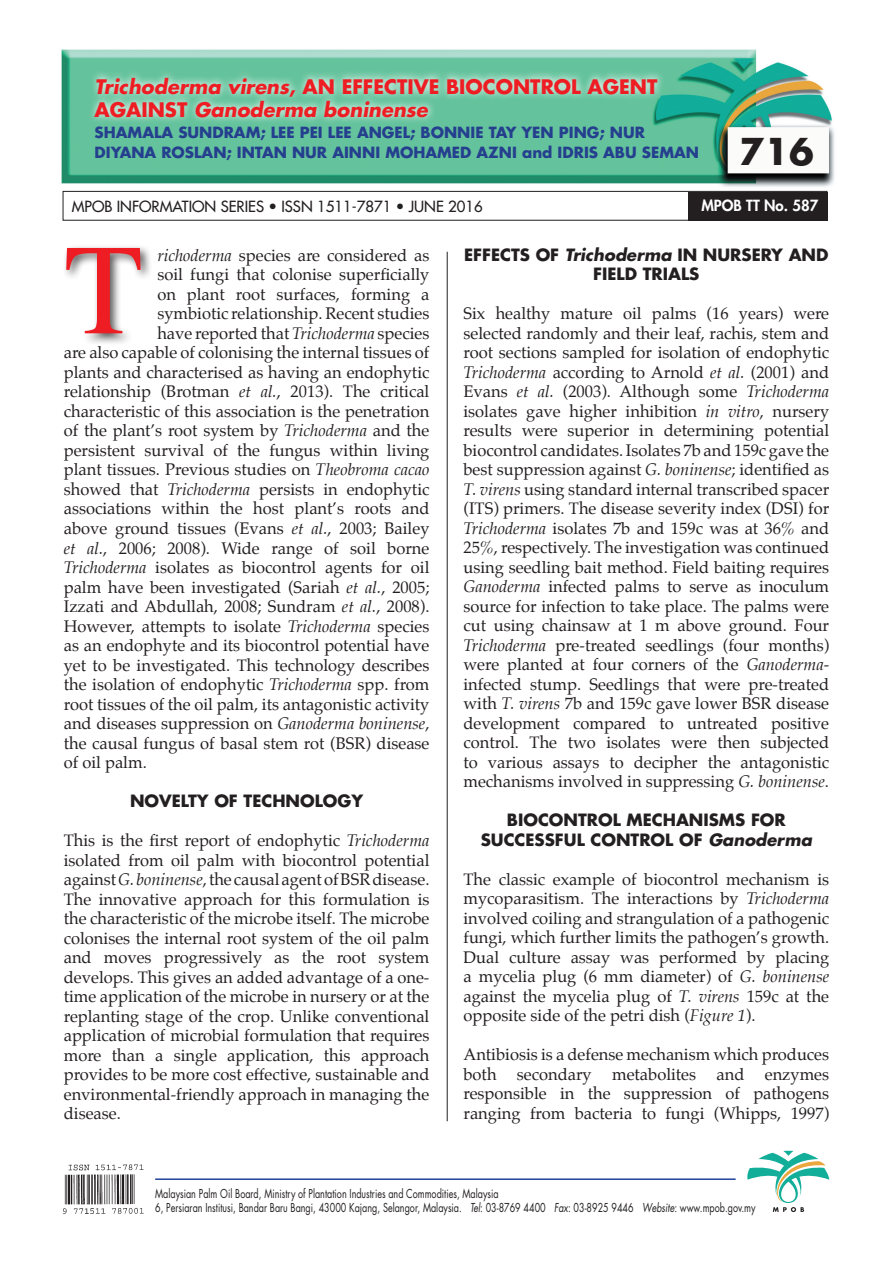
<style>
.page{position:relative;width:893px;height:1263px;background:#fff}
.page>*{position:absolute;margin:0;border:0;box-sizing:border-box;transform-origin:0 0}
.t1{font:129px "Times";color:#ee1d23}
.t2{font:700 36px "Futura";color:#231f20}
.t3{font:italic 700 19.5px/23.4px "Futura";color:#ee1d23}
.t4{font:16.5px/19.5px "Palatino";color:#231f20;text-align:justify}
.t5{font:700 16.5px/19.5px "Futura";color:#231f20;text-align:center}
.t6{font:700 15px/19.5px "Futura";color:#253f8e}
.t7{font:15px "Futura";color:#231f20}
.t8{font:800 15px "Futura";color:#fff}
.t9{font:12px/14.4px "Futura";color:#231f20;scale:.75 1}
.s1{font-style:normal}
.s2{font-style:italic}
</style>
<div class="page">
<img style="left:61px;top:49px;width:774px;height:146px">
<div style="left:63px;top:191px;width:764px;height:30px;border:1px solid #231f20"></div>
<div style="left:688px;top:192px;width:140px;height:28px;background:#231f20"></div>
<svg style="left:88px;top:70px;width:577px;height:55px;background:#83ceb0"></svg>
<div style="left:63px;top:244px;width:90px;height:102px;background:#231f20;opacity:.75"></div>
<hr style="left:447px;top:252px;width:1px;height:869px;background:#231f20">
<img style="left:62px;top:1164px;width:82px;height:50px">
<svg style="left:747px;top:1151px;width:82px;height:61px"></svg>
<hr style="left:155px;top:1178px;width:581px;height:2px;background:#1f439b">
<p class="t3" style="left:95px;top:74px;width:564px">Trichoderma virens<span class="s1">, AN EFFECTIVE BIOCONTROL AGENT<br>AGAINST</span> Ganoderma boninense</p>
<p class="t6" style="left:95px;top:122px;width:606px">SHAMALA SUNDRAM; LEE PEI LEE ANGEL; BONNIE TAY YEN PING; NUR<br>DIYANA ROSLAN; INTAN NUR AINNI MOHAMED AZNI and IDRIS ABU SEMAN</p>
<h2 class="t2" style="left:740px;top:126px;width:76px">716</h2>
<p class="t7" style="left:72px;top:197px;width:413px">MPOB INFORMATION SERIES • ISSN 1511-7871 • JUNE 2016</p>
<p class="t8" style="left:701px;top:195px;width:118px">MPOB TT No. 587</p>
<h1 class="t1" style="left:64px;top:169px;width:80px">T</h1>
<p class="t4" style="left:157px;top:245px;width:274px"><span class="s2">richoderma</span> species are considered as</p>
<p class="t4" style="left:157px;top:265px;width:274px">soil fungi that colonise superficially</p>
<p class="t4" style="left:157px;top:284px;width:274px">on plant root surfaces, forming a</p>
<p class="t4" style="left:157px;top:304px;width:274px">symbiotic relationship. Recent studies</p>
<p class="t4" style="left:157px;top:323px;width:274px">have reported that <span class="s2">Trichoderma</span> species</p>
<p class="t4" style="left:64px;top:343px;width:367px">are also capable of colonising the internal tissues of</p>
<p class="t4" style="left:64px;top:362px;width:367px">plants and characterised as having an endophytic</p>
<p class="t4" style="left:64px;top:382px;width:367px">relationship (Brotman <span class="s2">et al.</span>, 2013). The critical</p>
<p class="t4" style="left:64px;top:401px;width:367px">characteristic of this association is the penetration</p>
<p class="t4" style="left:64px;top:421px;width:367px">of the plant’s root system by <span class="s2">Trichoderma</span> and the</p>
<p class="t4" style="left:64px;top:440px;width:367px">persistent survival of the fungus within living</p>
<p class="t4" style="left:64px;top:460px;width:367px">plant tissues. Previous studies on <span class="s2">Theobroma cacao</span></p>
<p class="t4" style="left:64px;top:479px;width:367px">showed that <span class="s2">Trichoderma</span> persists in endophytic</p>
<p class="t4" style="left:64px;top:499px;width:367px">associations within the host plant’s roots and</p>
<p class="t4" style="left:64px;top:518px;width:367px">above ground tissues (Evans <span class="s2">et al.</span>, 2003; Bailey</p>
<p class="t4" style="left:64px;top:538px;width:367px"><span class="s2">et al.</span>, 2006; 2008). Wide range of soil borne</p>
<p class="t4" style="left:64px;top:557px;width:367px"><span class="s2">Trichoderma</span> isolates as biocontrol agents for oil</p>
<p class="t4" style="left:64px;top:577px;width:367px">palm have been investigated (Sariah <span class="s2">et al.</span>, 2005;</p>
<p class="t4" style="left:64px;top:596px;width:367px">Izzati and Abdullah, 2008; Sundram <span class="s2">et al.</span>, 2008).</p>
<p class="t4" style="left:64px;top:616px;width:367px">However, attempts to isolate <span class="s2">Trichoderma</span> species</p>
<p class="t4" style="left:64px;top:635px;width:367px">as an endophyte and its biocontrol potential have</p>
<p class="t4" style="left:64px;top:655px;width:367px">yet to be investigated. This technology describes</p>
<p class="t4" style="left:64px;top:675px;width:367px">the isolation of endophytic <span class="s2">Trichoderma</span> spp. from</p>
<p class="t4" style="left:64px;top:694px;width:367px">root tissues of the oil palm, its antagonistic activity</p>
<p class="t4" style="left:64px;top:714px;width:367px">and diseases suppression on <span class="s2">Ganoderma boninense</span>,</p>
<p class="t4" style="left:64px;top:733px;width:367px">the causal fungus of basal stem rot (BSR) disease</p>
<p class="t4" style="left:64px;top:753px;width:85px">of oil palm.</p>
<p class="t5" style="left:130px;top:791px;width:235px">NOVELTY OF TECHNOLOGY</p>
<p class="t4" style="left:64px;top:831px;width:367px">This is the first report of endophytic <span class="s2">Trichoderma </span>isolated from oil palm with biocontrol potential against <span class="s2">G. boninense</span>, the causal agent of BSR disease.<br>The innovative approach for this formulation is the characteristic of the microbe itself. The microbe colonises the internal root system of the oil palm and moves progressively as the root system develops. This gives an added advantage of a one&shy;time application of the microbe in nursery or at the replanting stage of the crop. Unlike conventional application of microbial formulation that requires more than a single application, this approach provides to be more cost effective, sustainable and environmental-friendly approach in managing the disease.</p>
<p class="t5" style="left:464px;top:244px;width:366px">EFFECTS OF <span class="s2">Trichoderma</span> IN NURSERY AND<br>FIELD TRIALS</p>
<p class="t4" style="left:463px;top:304px;width:367px">Six healthy mature oil palms (16 years) were selected randomly and their leaf, rachis, stem and root sections sampled for isolation of endophytic <span class="s2">Trichoderma</span> according to Arnold <span class="s2">et al.</span> (2001) and Evans <span class="s2">et al.</span> (2003). Although some <span class="s2">Trichoderma </span>isolates gave higher inhibition <span class="s2">in vitro</span>, nursery results were superior in determining potential biocontrol candidates. Isolates 7b and 159c gave the best suppression against <span class="s2">G. boninense</span>; identified as <span class="s2">T. virens</span> using standard internal transcribed spacer (ITS) primers. The disease severity index (DSI) for <span class="s2">Trichoderma</span> isolates 7b and 159c was at 36% and 25%, respectively. The investigation was continued using seedling bait method. Field baiting requires <span class="s2">Ganoderma</span> infected palms to serve as inoculum source for infection to take place. The palms were cut using chainsaw at 1 m above ground. Four <span class="s2">Trichoderma</span> pre-treated seedlings (four months) were planted at four corners of the <span class="s2">Ganoderma&shy;</span>infected stump. Seedlings that were pre-treated with <span class="s2">T. virens</span> 7b and 159c gave lower BSR disease development compared to untreated positive control. The two isolates were then subjected to various assays to decipher the antagonistic mechanisms involved in suppressing <span class="s2">G. boninense</span>.</p>
<p class="t5" style="left:481px;top:810px;width:333px">BIOCONTROL MECHANISMS FOR<br>SUCCESSFUL CONTROL OF <span class="s2">Ganoderma</span></p>
<p class="t4" style="left:463px;top:869px;width:367px">The classic example of biocontrol mechanism is mycoparasitism. The interactions by <span class="s2">Trichoderma </span>involved coiling and strangulation of a pathogenic fungi, which further limits the pathogen’s growth.<br>Dual culture assay was performed by placing a mycelia plug (6 mm diameter) of <span class="s2">G. boninense </span>against the mycelia plug of <span class="s2">T. virens</span> 159c at the opposite side of the petri dish (<span class="s2">Figure 1</span>).</p>
<p class="t4" style="left:463px;top:1045px;width:367px">Antibiosis is a defense mechanism which produces both secondary metabolites and enzymes responsible in the suppression of pathogens ranging from bacteria to fungi (Whipps, 1997)</p>
<p class="t9" style="left:155px;top:1186px;width:802px">Malaysian Palm Oil Board, Ministry of Plantation Industries and Commodities, Malaysia<br>6, Persiaran Institusi, Bandar Baru Bangi, 43000 Kajang, Selangor, Malaysia. <span class="s2">Tel</span>: 03-8769 4400 <span class="s2">Fax</span>: 03-8925 9446 <span class="s2">Website</span>: www.mpob.gov.my</p>
</div>
